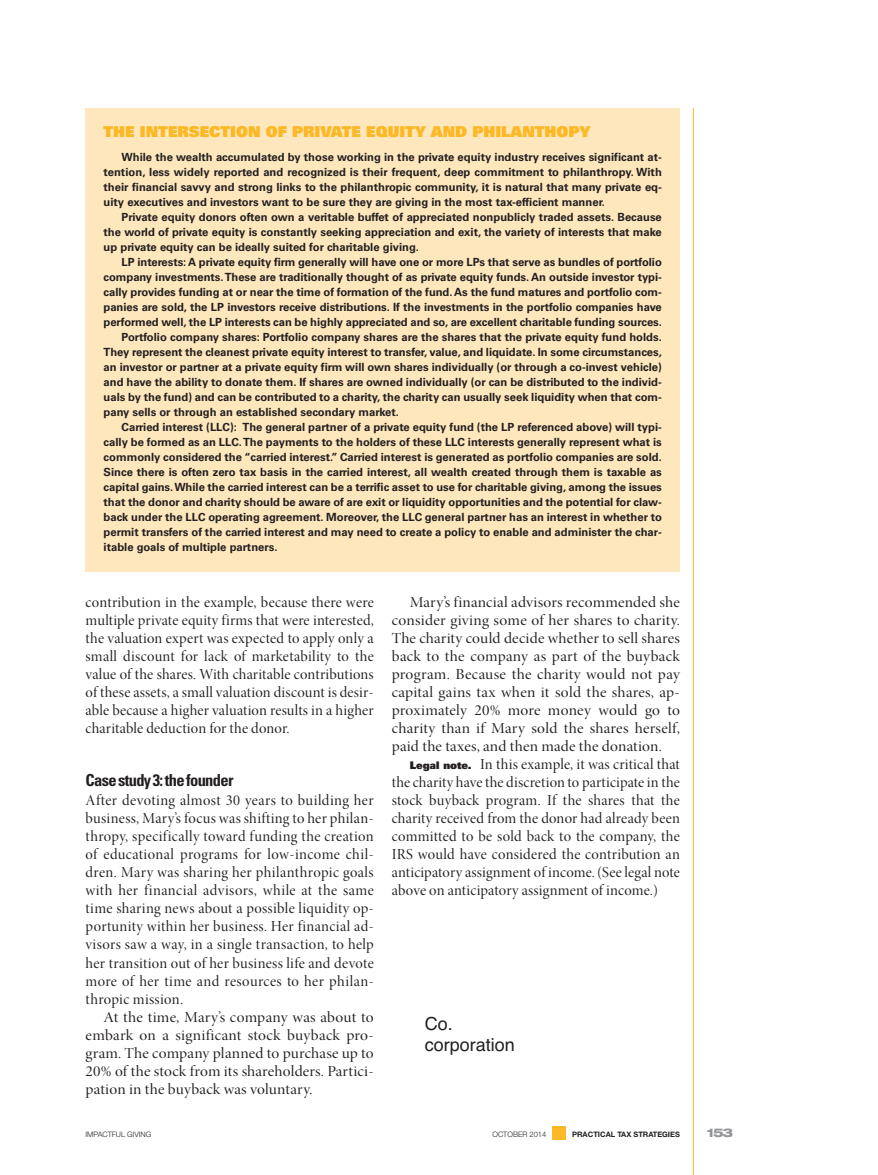
<style>
.page{position:relative;width:878px;height:1175px;background:#fff}
.page>*{position:absolute;margin:0;border:0;box-sizing:border-box;transform-origin:0 0}
.t1{font:18px/21.6px "Helvetica";color:#231f20}
.t2{font:700 condensed 16.5px "Univers";letter-spacing:-.04em;color:#231f20}
.t3{font:15.3px/18px "Minion Pro Disp";letter-spacing:.015em;color:#231f20;text-align:justify}
.t4{font:15.3px/18px "Minion Pro Disp";letter-spacing:.015em;color:#231f20;text-align:justify;scale:1.06 1}
.t5{font:900 15px "Univers";color:#fcb825}
.t6{font:800 expanded 12px "Helvetica Neue";color:#939598}
.t7{font:700 11.25px/15px "Univers";color:#231f20;text-align:justify}
.t8{font:300 7.5px "Helvetica Neue";color:#231f20}
.t9{font:700 7.5px "Helvetica Neue";color:#231f20}
.s1{font-family:"Univers";font-weight:900;font-size:10.5px}
</style>
<div class="page">
<hr style="left:693px;top:108px;width:1px;height:1066px;background:#fcb825">
<div style="left:552px;top:1126px;width:14px;height:13px;background:#fcb825"></div>
<div style="left:86px;top:108px;width:594px;height:464px;background:#fee7bc"></div>
<h3 class="t5" style="left:104px;top:126px;width:488px">THE INTERSECTION OF PRIVATE EQUITY AND PHILANTHOPY</h3>
<p class="t7" style="left:104px;top:150px;width:560px;text-indent:18px">While the wealth accumulated by those working in the private equity industry receives significant at&shy;tention, less widely reported and recognized is their frequent, deep commitment to philanthropy. With their financial savvy and strong links to the philanthropic community, it is natural that many private eq&shy;uity executives and investors want to be sure they are giving in the most tax-efficient manner.</p>
<p class="t7" style="left:104px;top:210px;width:560px;text-indent:18px">Private equity donors often own a veritable buffet of appreciated nonpublicly traded assets. Because the world of private equity is constantly seeking appreciation and exit, the variety of interests that make up private equity can be ideally suited for charitable giving.</p>
<p class="t7" style="left:122px;top:255px;width:542px">LP interests:A private equity firm generally will have one or more LPs that serve as bundles of portfolio</p>
<p class="t7" style="left:104px;top:270px;width:560px">company investments.These are traditionally thought of as private equity funds. An outside investor typi-</p>
<p class="t7" style="left:104px;top:285px;width:560px">cally provides funding at or near the time of formation of the fund. As the fund matures and portfolio com-</p>
<p class="t7" style="left:104px;top:300px;width:559px">panies are sold, the LP investors receive distributions. If the investments in the portfolio companies have</p>
<p class="t7" style="left:104px;top:315px;width:560px">performed well, the LP interests can be highly appreciated and so, are excellent charitable funding sources.</p>
<p class="t7" style="left:122px;top:330px;width:542px">Portfolio company shares: Portfolio company shares are the shares that the private equity fund holds.</p>
<p class="t7" style="left:104px;top:345px;width:559px">They represent the cleanest private equity interest to transfer, value, and liquidate. In some circumstances,</p>
<p class="t7" style="left:104px;top:360px;width:560px">an investor or partner at a private equity firm will own shares individually (or through a co-invest vehicle)</p>
<p class="t7" style="left:104px;top:375px;width:560px">and have the ability to donate them. If shares are owned individually (or can be distributed to the individ-</p>
<p class="t7" style="left:104px;top:390px;width:560px">uals by the fund) and can be contributed to a charity, the charity can usually seek liquidity when that com-</p>
<p class="t7" style="left:104px;top:405px;width:297px">pany sells or through an established secondary market.</p>
<p class="t7" style="left:122px;top:420px;width:542px">Carried interest (LLC): The general partner of a private equity fund (the LP referenced above) will typi-</p>
<p class="t7" style="left:104px;top:435px;width:559px">cally be formed as an LLC.The payments to the holders of these LLC interests generally represent what is</p>
<p class="t7" style="left:104px;top:450px;width:560px">commonly considered the “carried interest.” Carried interest is generated as portfolio companies are sold.</p>
<p class="t7" style="left:104px;top:465px;width:560px">Since there is often zero tax basis in the carried interest, all wealth created through them is taxable as</p>
<p class="t7" style="left:104px;top:480px;width:560px">capital gains.While the carried interest can be a terrific asset to use for charitable giving, among the issues</p>
<p class="t7" style="left:104px;top:495px;width:560px">that the donor and charity should be aware of are exit or liquidity opportunities and the potential for claw-</p>
<p class="t7" style="left:104px;top:510px;width:560px">back under the LLC operating agreement. Moreover, the LLC general partner has an interest in whether to</p>
<p class="t7" style="left:104px;top:525px;width:560px">permit transfers of the carried interest and may need to create a policy to enable and administer the char-</p>
<p class="t7" style="left:104px;top:540px;width:175px">itable goals of multiple partners.</p>
<p class="t3" style="left:86px;top:595px;width:290px">contribution in the example, because there were multiple private equity firms that were interested, the valuation expert was expected to apply only a small discount for lack of marketability to the value of the shares. With charitable contributions of these assets, a small valuation discount is desir&shy;able because a higher valuation results in a higher charitable deduction for the donor.</p>
<h2 class="t2" style="left:86px;top:774px;width:149px">Casestudy3:thefounder</h2>
<p class="t3" style="left:86px;top:793px;width:290px">After devoting almost 30 years to building her business, Mary’s focus was shifting to her philan&shy;thropy, specifically toward funding the creation of educational programs for low-income chil&shy;dren. Mary was sharing her philanthropic goals with her financial advisors, while at the same time sharing news about a possible liquidity op&shy;portunity within her business. Her financial ad&shy;visors saw a way, in a single transaction, to help her transition out of her business life and devote more of her time and resources to her philan&shy;thropic mission.</p>
<h3 class="t4" style="left:86px;top:1009px;width:273px;text-indent:18px">At the time, Mary’s company was about to embark on a significant stock buyback pro&shy;gram. The company planned to purchase up to 20% of the stock from its shareholders. Partici&shy;pation in the buyback was voluntary.</h3>
<p class="t4" style="left:392px;top:595px;width:273px;text-indent:18px">Mary’s financial advisors recommended she consider giving some of her shares to charity.<br>The charity could decide whether to sell shares back to the company as part of the buyback program. Because the charity would not pay capital gains tax when it sold the shares, ap&shy;proximately 20% more money would go to charity than if Mary sold the shares herself, paid the taxes, and then made the donation.</p>
<p class="t3" style="left:392px;top:757px;width:290px;text-indent:18px"><span class="s1">Legal note.</span> In this example, it was critical that the charity have the discretion to participate in the stock buyback program. If the shares that the charity received from the donor had already been committed to be sold back to the company, the IRS would have considered the contribution an anticipatory assignment of income. (See legal note above on anticipatory assignment of income.)</p>
<h1 class="t1" style="left:425px;top:1012px;width:92px">Co. corporation</h1>
<p class="t8" style="left:86px;top:1128px;width:67px">IMPACTFUL GIVING</p>
<p class="t8" style="left:492px;top:1128px;width:55px">OCTOBER 2014</p>
<p class="t9" style="left:572px;top:1128px;width:109px">PRACTICAL TAX STRATEGIES</p>
<p class="t6" style="left:706px;top:1128px;width:28px">153</p>
</div>
